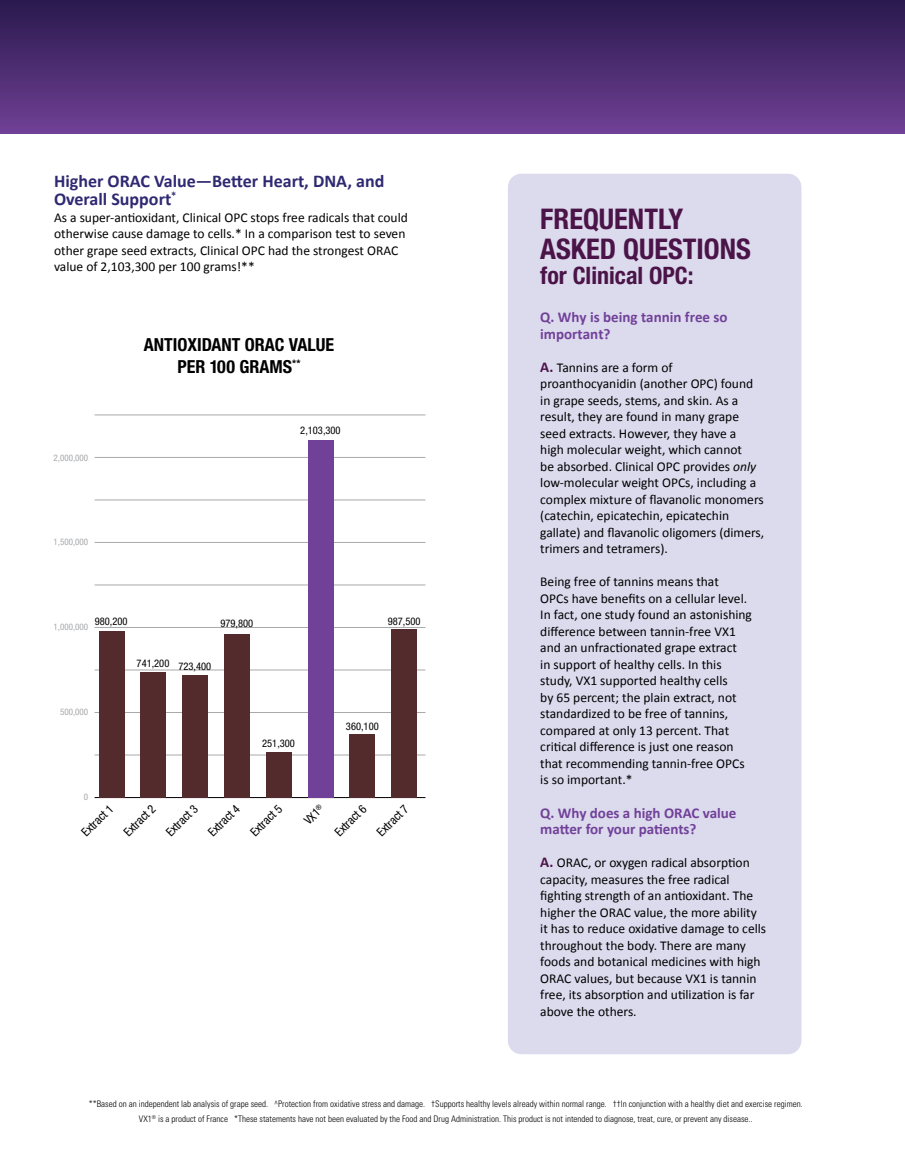
<style>
.page{position:relative;width:905px;height:1175px;background:#fff}
.page>*{position:absolute;margin:0;border:0;box-sizing:border-box;transform-origin:0 0}
.t1{font:700 condensed 28.5px/30px "Helvetica Neue";color:#4b1448}
.t2{font:700 condensed 24px "Helvetica Neue";color:#4b1448}
.t3{font:700 18px/18px "Calibri";color:#2f2972}
.t4{font:700 condensed 18px/22.5px "Helvetica Neue";color:#000;text-align:center}
.t5{font:700 15px/16.5px "Calibri";color:#714199}
.t6{font:13.5px/16.5px "Calibri";color:#000}
.t7{font:condensed 12px "Helvetica Neue";color:#000}
.t8{font:condensed 10.5px "Helvetica Neue";color:#000}
.t9{font:300 condensed 9px "Univers";color:#000}
.t10{font:condensed 9px "Helvetica Neue";color:#a7a9ac}
.s1{font-weight:700;font-size:15px;color:#4b1448}
.s2{font-style:italic}
</style>
<div class="page">
<div style="left:0;top:0;width:904px;height:133px;background:linear-gradient(to bottom,#29194d,#704094)"></div>
<div style="left:508px;top:174px;width:293px;height:880px;background:#dcdaed;border-radius:14px"></div>
<hr style="left:95px;top:797px;width:330px;height:1px;background:#000">
<hr style="left:95px;top:754px;width:330px;height:1px;background:#a7a9ac">
<hr style="left:95px;top:712px;width:330px;height:1px;background:#a7a9ac">
<hr style="left:95px;top:669px;width:330px;height:1px;background:#a7a9ac">
<hr style="left:95px;top:542px;width:330px;height:1px;background:#a7a9ac">
<hr style="left:95px;top:627px;width:330px;height:1px;background:#a7a9ac">
<hr style="left:95px;top:499px;width:330px;height:1px;background:#a7a9ac">
<hr style="left:95px;top:457px;width:330px;height:1px;background:#a7a9ac">
<hr style="left:95px;top:415px;width:330px;height:1px;background:#a7a9ac">
<hr style="left:95px;top:584px;width:330px;height:1px;background:#a7a9ac">
<div style="left:308px;top:440px;width:25px;height:358px;background:#714199"></div>
<div style="left:349px;top:734px;width:26px;height:64px;background:#532b2c"></div>
<div style="left:266px;top:752px;width:26px;height:46px;background:#532b2c"></div>
<div style="left:99px;top:631px;width:25px;height:167px;background:#532b2c"></div>
<div style="left:140px;top:672px;width:26px;height:126px;background:#532b2c"></div>
<div style="left:391px;top:629px;width:26px;height:169px;background:#532b2c"></div>
<div style="left:224px;top:634px;width:26px;height:164px;background:#532b2c"></div>
<div style="left:182px;top:675px;width:26px;height:123px;background:#532b2c"></div>
<h3 class="t3" style="left:54px;top:172px;width:332px">Higher ORAC Value—Better Heart, DNA, and<br>Overall Support<sup>*</sup></h3>
<p class="t6" style="left:54px;top:209px;width:355px">As a super-antioxidant, Clinical OPC stops free radicals that could otherwise cause damage to cells.* In a comparison test to seven other grape seed extracts, Clinical OPC had the strongest ORAC value of 2,103,300 per 100 grams!**</p>
<h3 class="t4" style="left:144px;top:333px;width:192px">ANTIOXIDANT ORAC VALUE<br>PER 100 GRAMS<sup>**</sup></h3>
<p class="t10" style="left:54px;top:452px;width:36px">2,000,000</p>
<p class="t10" style="left:54px;top:537px;width:36px">1,500,000</p>
<p class="t8" style="left:300px;top:424px;width:42px">2,103,300</p>
<p class="t8" style="left:95px;top:615px;width:34px">980,200</p>
<p class="t8" style="left:388px;top:615px;width:34px">987,500</p>
<p class="t8" style="left:137px;top:657px;width:34px">741,200</p>
<p class="t8" style="left:220px;top:617px;width:34px">979,800</p>
<p class="t10" style="left:54px;top:622px;width:36px">1,000,000</p>
<p class="t8" style="left:178px;top:660px;width:34px">723,400</p>
<p class="t10" style="left:60px;top:706px;width:30px">500,000</p>
<p class="t10" style="left:84px;top:791px;width:6px">0</p>
<p class="t8" style="left:262px;top:737px;width:34px">251,300</p>
<p class="t8" style="left:346px;top:720px;width:34px">360,100</p>
<p class="t7" style="left:79px;top:829px;width:41px;rotate:-45deg">Extract 1</p>
<p class="t7" style="left:121px;top:829px;width:41px;rotate:-45deg">Extract 2</p>
<p class="t7" style="left:163px;top:829px;width:41px;rotate:-45deg">Extract 3</p>
<p class="t7" style="left:205px;top:829px;width:41px;rotate:-45deg">Extract 4</p>
<p class="t7" style="left:247px;top:829px;width:41px;rotate:-45deg">Extract 5</p>
<p class="t7" style="left:301px;top:817px;width:24px;rotate:-45deg">VX1<sup>®</sup></p>
<p class="t7" style="left:332px;top:829px;width:41px;rotate:-45deg">Extract 6</p>
<p class="t7" style="left:374px;top:829px;width:41px;rotate:-45deg">Extract 7</p>
<h1 class="t1" style="left:540px;top:203px;width:212px">FREQUENTLY<br>ASKED QUESTIONS</h1>
<h2 class="t2" style="left:540px;top:261px;width:155px">for Clinical OPC:</h2>
<p class="t5" style="left:540px;top:309px;width:189px">Q. Why is being tannin free so important?</p>
<p class="t6" style="left:540px;top:359px;width:225px"><span class="s1">A.</span> Tannins are a form of proanthocyanidin (another OPC) found in grape seeds, stems, and skin. As a result, they are found in many grape seed extracts. However, they have a<br>high molecular weight, which cannot<br>be absorbed. Clinical OPC provides <span class="s2">only </span>low-molecular weight OPCs, including a complex mixture of flavanolic monomers (catechin, epicatechin, epicatechin gallate) and flavanolic oligomers (dimers, trimers and tetramers).</p>
<p class="t6" style="left:540px;top:573px;width:213px">Being free of tannins means that<br>OPCs have benefits on a cellular level.<br>In fact, one study found an astonishing difference between tannin-free VX1 and an unfractionated grape extract<br>in support of healthy cells. In this study, VX1 supported healthy cells<br>by 65 percent; the plain extract, not standardized to be free of tannins, compared at only 13 percent. That critical difference is just one reason that recommending tannin-free OPCs is so important.*</p>
<p class="t5" style="left:540px;top:804px;width:198px">Q. Why does a high ORAC value matter for your patients?</p>
<p class="t6" style="left:540px;top:854px;width:227px"><span class="s1">A.</span> ORAC, or oxygen radical absorption capacity, measures the free radical fighting strength of an antioxidant. The higher the ORAC value, the more ability it has to reduce oxidative damage to cells throughout the body. There are many foods and botanical medicines with high ORAC values, but because VX1 is tannin free, its absorption and utilization is far above the others.</p>
<p class="t9" style="left:89px;top:1098px;width:715px">**Based on an independent lab analysis of grape seed. ^Protection from oxidative stress and damage. †Supports healthy levels already within normal range. ††In conjunction with a healthy diet and exercise regimen.</p>
<p class="t9" style="left:139px;top:1113px;width:615px">VX1<sup>®</sup> is a product of France *These statements have not been evaluated by the Food and Drug Administration. This product is not intended to diagnose, treat, cure, or prevent any disease..</p>
</div>
